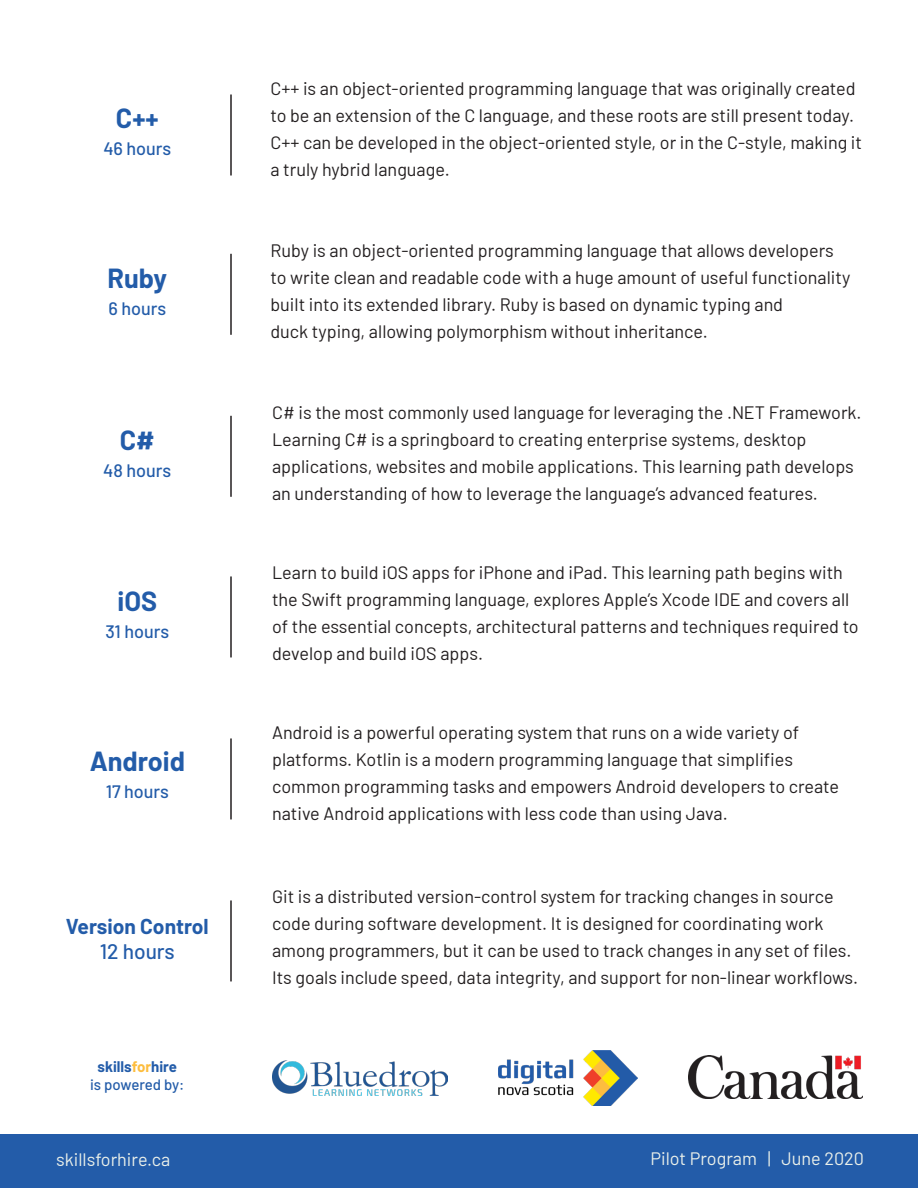
<style>
.page{position:relative;width:918px;height:1188px;background:#fff}
.page>*{position:absolute;margin:0;border:0;box-sizing:border-box;transform-origin:0 0}
.Skills_For_Hire{font:700 27px "Barlow";color:#235ca9}
.Skills_For_Hire-2{font:700 21px "Barlow";color:#235ca9}
.Skills_For_Hire-3{font:500 21px "Barlow";color:#235ca9}
.t1{font:18px/27px "Barlow";color:#231f20}
.Skills_For_Hire-4{font:18px "Barlow";color:#eaf0ea}
.Skills_For_Hire-5{font:500 18px "Barlow";color:#235ca9}
.Skills_For_Hire-6{font:500 15px/18px "Barlow";letter-spacing:-.005em;color:#235ca9;text-align:center}
.s1{font-weight:700}
.s2{font-weight:700;color:#fdbd3e}
</style>
<div class="page">
<div style="left:0;top:1135px;width:918px;height:53px;background:#235ca9"></div>
<hr style="left:230px;top:94px;width:2px;height:82px;background:#231f20">
<hr style="left:230px;top:254px;width:2px;height:81px;background:#231f20">
<hr style="left:230px;top:416px;width:2px;height:81px;background:#231f20">
<hr style="left:230px;top:576px;width:2px;height:81px;background:#231f20">
<hr style="left:230px;top:738px;width:2px;height:81px;background:#231f20">
<hr style="left:230px;top:900px;width:2px;height:81px;background:#231f20">
<img style="left:272px;top:1060px;width:175px;height:35px">
<img style="left:498px;top:1051px;width:139px;height:54px">
<img style="left:688px;top:1056px;width:175px;height:42px">
<p class="Skills_For_Hire" style="left:116px;top:98px;width:44px">C++</p>
<p class="Skills_For_Hire-5" style="left:103px;top:135px;width:69px">46 hours</p>
<p class="Skills_For_Hire" style="left:108px;top:258px;width:61px">Ruby</p>
<p class="Skills_For_Hire-5" style="left:108px;top:295px;width:59px">6 hours</p>
<p class="Skills_For_Hire" style="left:120px;top:420px;width:36px">C#</p>
<p class="Skills_For_Hire-5" style="left:103px;top:457px;width:70px">48 hours</p>
<p class="Skills_For_Hire" style="left:117px;top:581px;width:41px">iOS</p>
<p class="Skills_For_Hire-5" style="left:105px;top:619px;width:65px">31 hours</p>
<p class="Skills_For_Hire" style="left:90px;top:741px;width:97px">Android</p>
<p class="Skills_For_Hire-5" style="left:106px;top:779px;width:65px">17 hours</p>
<p class="Skills_For_Hire-2" style="left:66px;top:911px;width:144px">Version Control</p>
<p class="Skills_For_Hire-3" style="left:100px;top:936px;width:77px">12 hours</p>
<p class="Skills_For_Hire-6" style="left:90px;top:1056px;width:96px"><span class="s1">skills</span><span class="s2">for</span><span class="s1">hire<br></span>is powered by:</p>
<p class="t1" style="left:270px;top:74px;width:593px">C++ is an object-oriented programming language that was originally created to be an extension of the C language, and these roots are still present today.<br>C++ can be developed in the object-oriented style, or in the C-style, making it a truly hybrid language.</p>
<p class="t1" style="left:270px;top:236px;width:581px">Ruby is an object-oriented programming language that allows developers to write clean and readable code with a huge amount of useful functionality built into its extended library. Ruby is based on dynamic typing and<br>duck typing, allowing polymorphism without inheritance.</p>
<p class="t1" style="left:272px;top:397px;width:591px">C# is the most commonly used language for leveraging the .NET Framework.<br>Learning C# is a springboard to creating enterprise systems, desktop applications, websites and mobile applications. This learning path develops an understanding of how to leverage the language’s advanced features.</p>
<p class="t1" style="left:272px;top:558px;width:588px">Learn to build iOS apps for iPhone and iPad. This learning path begins with the Swift programming language, explores Apple’s Xcode IDE and covers all of the essential concepts, architectural patterns and techniques required to develop and build iOS apps.</p>
<p class="t1" style="left:272px;top:718px;width:569px">Android is a powerful operating system that runs on a wide variety of platforms. Kotlin is a modern programming language that simplifies common programming tasks and empowers Android developers to create native Android applications with less code than using Java.</p>
<p class="t1" style="left:272px;top:882px;width:588px">Git is a distributed version-control system for tracking changes in source code during software development. It is designed for coordinating work among programmers, but it can be used to track changes in any set of files.<br>Its goals include speed, data integrity, and support for non-linear workflows.</p>
<p class="Skills_For_Hire-4" style="left:56px;top:1146px;width:116px">skillsforhire.ca</p>
<p class="Skills_For_Hire-4" style="left:651px;top:1145px;width:215px">Pilot Program | June 2020</p>
</div>
